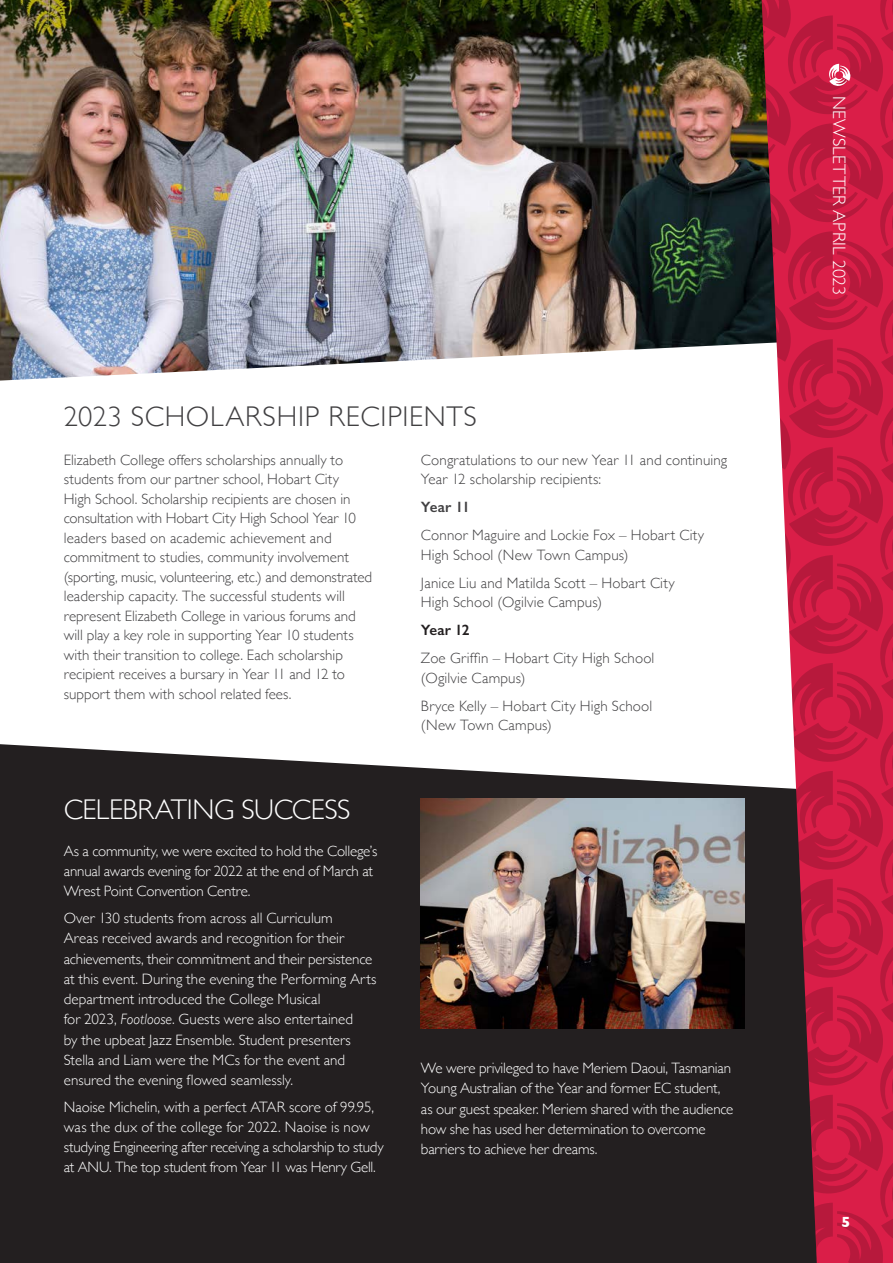
<style>
.page{position:relative;width:893px;height:1263px;background:#fff}
.page>*{position:absolute;margin:0;border:0;box-sizing:border-box;transform-origin:0 0}
.t1{font:300 28.5px "Gill Sans";letter-spacing:.025em;color:#414042}
.t2{font:300 28.5px "Gill Sans";letter-spacing:-.015em;color:#fff}
.t3{font:300 18px "Gill Sans";letter-spacing:.01em;color:#fff}
.t4{font:300 15px/20.2px "Gill Sans";letter-spacing:-.005em;color:#fff}
.t5{font:300 15px/19.5px "Gill Sans";letter-spacing:.005em;color:#414042}
.t6{font:600 15px "Gill Sans";letter-spacing:-.03em;color:#414042}
.t7{font:600 15px "Gill Sans";letter-spacing:-.03em;color:#231f20}
.t8{font:700 15px "Gill Sans";color:#fff}
.s1{font-style:italic}
</style>
<div class="page">
<div style="left:0;top:744px;width:761px;height:519px;background:#231f20"></div>
<img style="left:0;top:0;width:761px;height:381px">
<img style="left:421px;top:799px;width:323px;height:229px">
<svg style="left:761px;top:0;width:132px;height:1263px;background:#b62b4a"></svg>
<h1 class="t1" style="left:64px;top:394px;width:415px">2023 SCHOLARSHIP RECIPIENTS</h1>
<p class="t5" style="left:64px;top:449px;width:310px">Elizabeth College offers scholarships annually to students from our partner school, Hobart City<br>High School. Scholarship recipients are chosen in consultation with Hobart City High School Year 10 leaders based on academic achievement and commitment to studies, community involvement (sporting, music, volunteering, etc.) and demonstrated leadership capacity. The successful students will represent Elizabeth College in various forums and will play a key role in supporting Year 10 students with their transition to college. Each scholarship recipient receives a bursary in Year 11 and 12 to support them with school related fees.</p>
<p class="t5" style="left:421px;top:449px;width:308px">Congratulations to our new Year 11 and continuing<br>Year 12 scholarship recipients:</p>
<p class="t6" style="left:421px;top:498px;width:51px">Year 11</p>
<p class="t5" style="left:421px;top:525px;width:285px">Connor Maguire and Lockie Fox – Hobart City<br>High School (New Town Campus)</p>
<p class="t5" style="left:421px;top:572px;width:255px">Janice Liu and Matilda Scott – Hobart City<br>High School (Ogilvie Campus)</p>
<p class="t7" style="left:421px;top:621px;width:50px">Year 12</p>
<p class="t5" style="left:421px;top:648px;width:235px">Zoe Griffin – Hobart City High School (Ogilvie Campus)</p>
<p class="t5" style="left:421px;top:695px;width:233px">Bryce Kelly – Hobart City High School (New Town Campus)</p>
<h1 class="t2" style="left:64px;top:787px;width:288px">CELEBRATING SUCCESS</h1>
<p class="t4" style="left:64px;top:840px;width:315px">As a community, we were excited to hold the College’s annual awards evening for 2022 at the end of March at<br>Wrest Point Convention Centre.</p>
<p class="t4" style="left:64px;top:907px;width:314px">Over 130 students from across all Curriculum<br>Areas received awards and recognition for their achievements, their commitment and their persistence at this event. During the evening the Performing Arts department introduced the College Musical<br>for 2023, <span class="s1">Footloose</span>. Guests were also entertained<br>by the upbeat Jazz Ensemble. Student presenters Stella and Liam were the MCs for the event and ensured the evening flowed seamlessly.</p>
<p class="t4" style="left:64px;top:1096px;width:321px">Naoise Michelin, with a perfect ATAR score of 99.95, was the dux of the college for 2022. Naoise is now studying Engineering after receiving a scholarship to study at ANU. The top student from Year 11 was Henry Gell.</p>
<p class="t4" style="left:421px;top:1057px;width:314px">We were privileged to have Meriem Daoui, Tasmanian Young Australian of the Year and former EC student, as our guest speaker. Meriem shared with the audience how she has used her determination to overcome barriers to achieve her dreams.</p>
<p class="t3" style="left:853px;top:96px;width:201px;rotate:90deg">NEWSLETTER APRIL 2023</p>
<p class="t8" style="left:841px;top:1209px;width:10px">5</p>
</div>
